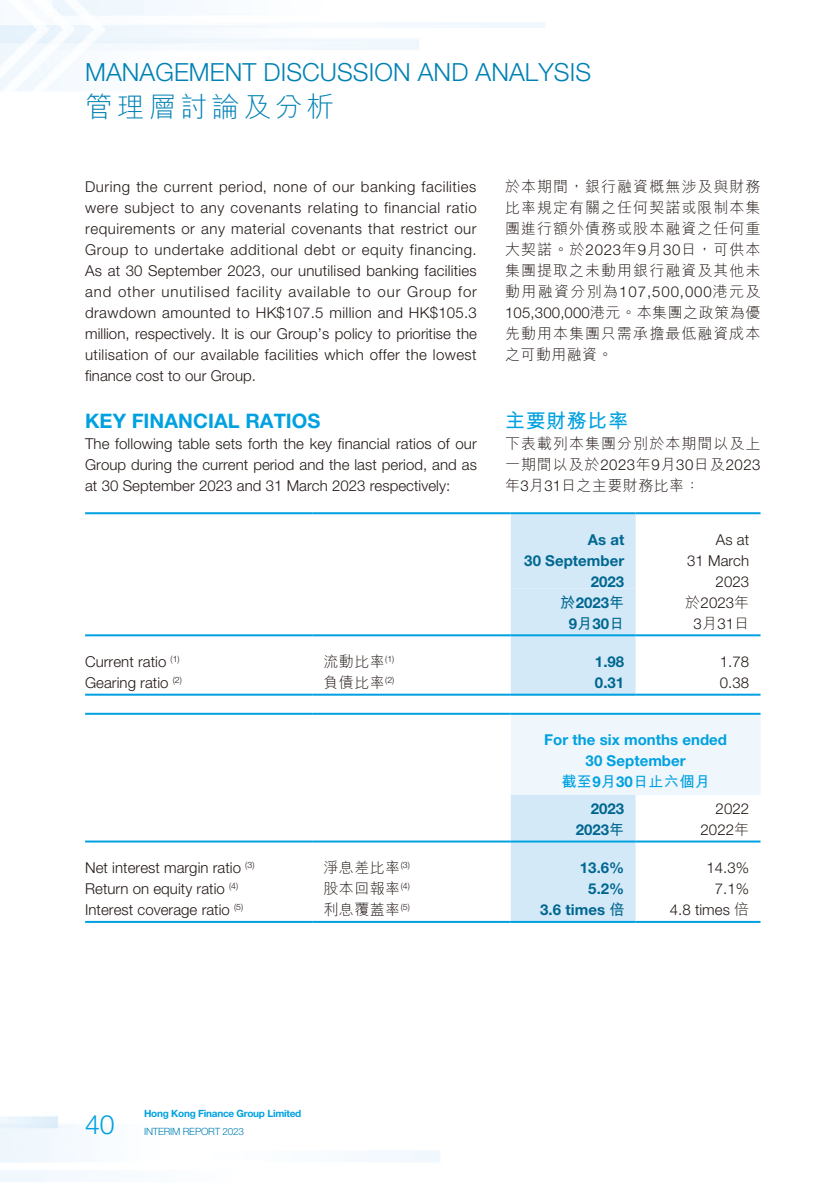
<style>
.page{position:relative;width:840px;height:1191px;background:#fff}
.page>*{position:absolute;margin:0;border:0;box-sizing:border-box;transform-origin:0 0}
.t1{font:300 28px "M Hei HK";letter-spacing:.13em;color:#0081b3}
.t2{font:300 26.6px "Helvetica Neue LT Std";color:#00a1e0}
.t3{font:300 25px "Helvetica Neue LT Std";letter-spacing:.005em;color:#0081b3}
.t4{font:700 20px "Helvetica Neue LT Std";letter-spacing:.005em;color:#00a1e0}
.t5{font:700 20px "M Hei HK";letter-spacing:.03em;color:#00a1e0}
.t6{font:300 15px/21px "Helvetica Neue LT Std";letter-spacing:.005em;color:#231916;text-align:justify}
.t7{font:300 15px/21px "M Hei HK";letter-spacing:.065em;color:#231916;text-align:justify}
.t8{font:700 15px/21px "Helvetica Neue LT Std";letter-spacing:.005em;color:#006790;text-align:right}
.t9{font:300 15px/21px "Helvetica Neue LT Std";letter-spacing:.035em;color:#231916}
.t10{font:700 15px/21px "Helvetica Neue LT Std";letter-spacing:.005em;color:#00a1e0;text-align:center}
.t11{font:300 15px "Helvetica Neue LT Std";letter-spacing:.03em;color:#231916}
.t12{font:300 15px "M Hei HK";letter-spacing:.03em;color:#231916}
.t13{font:700 15px "M Hei HK";letter-spacing:.03em;color:#00a1e0}
.t14{font:700 10px "Helvetica Neue LT Std";letter-spacing:-.025em;color:#00a1e0}
.t15{font:300 10px "Helvetica Neue LT Std";letter-spacing:-.025em;color:#0081b3}
.s1{font-family:"Helvetica Neue LT Std"}
.s2{font-family:"M Hei HK"}
</style>
<div class="page">
<img style="left:0;top:0;width:761px;height:1182px">
<div style="left:510px;top:514px;width:125px;height:179px;background:#d4e9f8"></div>
<hr style="left:85px;top:512px;width:227px;height:2px;background:#00a1e0">
<hr style="left:312px;top:512px;width:198px;height:2px;background:#00a1e0">
<hr style="left:510px;top:512px;width:125px;height:2px;background:#00a1e0">
<hr style="left:635px;top:512px;width:125px;height:2px;background:#00a1e0">
<hr style="left:85px;top:634px;width:227px;height:2px;background:#00a1e0">
<hr style="left:312px;top:634px;width:198px;height:2px;background:#00a1e0">
<hr style="left:510px;top:634px;width:125px;height:2px;background:#00a1e0">
<hr style="left:635px;top:634px;width:125px;height:2px;background:#00a1e0">
<hr style="left:85px;top:693px;width:227px;height:2px;background:#00a1e0">
<hr style="left:312px;top:693px;width:198px;height:2px;background:#00a1e0">
<hr style="left:510px;top:693px;width:125px;height:2px;background:#00a1e0">
<hr style="left:635px;top:693px;width:125px;height:2px;background:#00a1e0">
<svg style="left:510px;top:715px;width:250px;height:206px"></svg>
<hr style="left:85px;top:713px;width:227px;height:2px;background:#00a1e0">
<hr style="left:312px;top:713px;width:198px;height:2px;background:#00a1e0">
<hr style="left:510px;top:713px;width:250px;height:2px;background:#00a1e0">
<hr style="left:85px;top:840px;width:227px;height:2px;background:#00a1e0">
<hr style="left:312px;top:840px;width:198px;height:2px;background:#00a1e0">
<hr style="left:510px;top:840px;width:125px;height:2px;background:#00a1e0">
<hr style="left:635px;top:840px;width:125px;height:2px;background:#00a1e0">
<hr style="left:85px;top:921px;width:227px;height:2px;background:#00a1e0">
<hr style="left:312px;top:921px;width:198px;height:2px;background:#00a1e0">
<hr style="left:510px;top:921px;width:125px;height:2px;background:#00a1e0">
<hr style="left:635px;top:921px;width:125px;height:2px;background:#00a1e0">
<h3 class="t3" style="left:85px;top:57px;width:507px">MANAGEMENT DISCUSSION AND ANALYSIS</h3>
<h1 class="t1" style="left:85px;top:93px;width:251px">管理層討論及分析</h1>
<p class="t6" style="left:85px;top:176px;width:393px">During the current period, none of our banking facilities were subject to any covenants relating to financial ratio requirements or any material covenants that restrict our Group to undertake additional debt or equity financing.<br>As at 30 September 2023, our unutilised banking facilities and other unutilised facility available to our Group for drawdown amounted to HK$107.5 million and HK$105.3 million, respectively. It is our Group’s policy to prioritise the utilisation of our available facilities which offer the lowest finance cost to our Group.</p>
<h3 class="t4" style="left:85px;top:409px;width:237px">KEY FINANCIAL RATIOS</h3>
<p class="t6" style="left:85px;top:433px;width:393px">The following table sets forth the key financial ratios of our Group during the current period and the last period, and as at 30 September 2023 and 31 March 2023 respectively:</p>
<p class="t7" style="left:505px;top:176px;width:257px">於本期間，銀行融資概無涉及與財務比率規定有關之任何契諾或限制本集團進行額外債務或股本融資之任何重大契諾。於<span class="s1">2023</span>年<span class="s1">9</span>月<span class="s1">30</span>日，可供本集團提取之未動用銀行融資及其他未</p>
<p class="t9" style="left:505px;top:281px;width:257px"><span class="s2">動用融資分別為</span>107,500,000<span class="s2">港元及<br></span>105,300,000<span class="s2">港元。本集團之政策為優</span></p>
<p class="t7" style="left:505px;top:323px;width:257px">先動用本集團只需承擔最低融資成本之可動用融資。</p>
<h3 class="t5" style="left:505px;top:406px;width:124px">主要財務比率</h3>
<p class="t7" style="left:505px;top:433px;width:257px">下表載列本集團分別於本期間以及上</p>
<p class="t11" style="left:505px;top:456px;width:257px"><span class="s2">一期間以及於</span>2023<span class="s2">年</span>9<span class="s2">月</span>30<span class="s2">日及</span>2023</p>
<p class="t12" style="left:505px;top:478px;width:196px">年<span class="s1">3</span>月<span class="s1">31</span>日之主要財務比率：</p>
<p class="t8" style="left:524px;top:528px;width:101px">As at<br>30 September<br>2023</p>
<p class="t6" style="left:686px;top:528px;width:64px;text-align:right">As at<br>31 March<br>2023</p>
<p class="t8" style="left:560px;top:591px;width:65px;text-align:center"><span class="s2">於</span>2023<span class="s2">年<br></span>9<span class="s2">月</span>30<span class="s2">日</span></p>
<p class="t6" style="left:684px;top:591px;width:65px;text-align:center"><span class="s2">於</span>2023<span class="s2">年<br></span>3<span class="s2">月</span>31<span class="s2">日</span></p>
<p class="t6" style="left:85px;top:650px;width:96px">Current ratio <sup>(1)</sup></p>
<p class="t7" style="left:323px;top:650px;width:72px">流動比率<sup>(1)</sup></p>
<p class="t8" style="left:594px;top:650px;width:31px">1.98</p>
<p class="t6" style="left:719px;top:650px;width:31px">1.78</p>
<p class="t6" style="left:85px;top:671px;width:98px">Gearing ratio <sup>(2)</sup></p>
<p class="t7" style="left:323px;top:671px;width:72px">負債比率<sup>(2)</sup></p>
<p class="t8" style="left:594px;top:671px;width:31px">0.31</p>
<p class="t6" style="left:719px;top:671px;width:31px">0.38</p>
<p class="t10" style="left:544px;top:729px;width:184px">For the six months ended<br>30 September</p>
<p class="t13" style="left:561px;top:771px;width:150px">截至<span class="s1">9</span>月<span class="s1">30</span>日止六個月</p>
<p class="t8" style="left:590px;top:797px;width:35px">2023</p>
<p class="t6" style="left:715px;top:797px;width:35px">2022</p>
<p class="t8" style="left:575px;top:818px;width:50px">2023<span class="s2">年</span></p>
<p class="t6" style="left:700px;top:818px;width:50px">2022<span class="s2">年</span></p>
<p class="t6" style="left:85px;top:857px;width:171px">Net interest margin ratio <sup>(3)</sup></p>
<p class="t7" style="left:323px;top:856px;width:88px">淨息差比率<sup>(3)</sup></p>
<p class="t8" style="left:579px;top:856px;width:46px">13.6%</p>
<p class="t6" style="left:706px;top:857px;width:44px">14.3%</p>
<p class="t6" style="left:85px;top:878px;width:154px">Return on equity ratio <sup>(4)</sup></p>
<p class="t7" style="left:323px;top:877px;width:88px">股本回報率<sup>(4)</sup></p>
<p class="t8" style="left:588px;top:877px;width:37px">5.2%</p>
<p class="t6" style="left:714px;top:878px;width:36px">7.1%</p>
<p class="t6" style="left:85px;top:899px;width:159px">Interest coverage ratio <sup>(5)</sup></p>
<p class="t7" style="left:323px;top:898px;width:88px">利息覆蓋率<sup>(5)</sup></p>
<p class="t8" style="left:540px;top:898px;width:86px">3.6 times <span class="s2">倍</span></p>
<p class="t6" style="left:669px;top:899px;width:81px">4.8 times <span class="s2">倍</span></p>
<h2 class="t2" style="left:85px;top:1108px;width:31px">40</h2>
<p class="t14" style="left:144px;top:1107px;width:159px">Hong Kong Finance Group Limited</p>
<p class="t15" style="left:144px;top:1125px;width:101px">INTERIM REPORT 2023</p>
</div>
